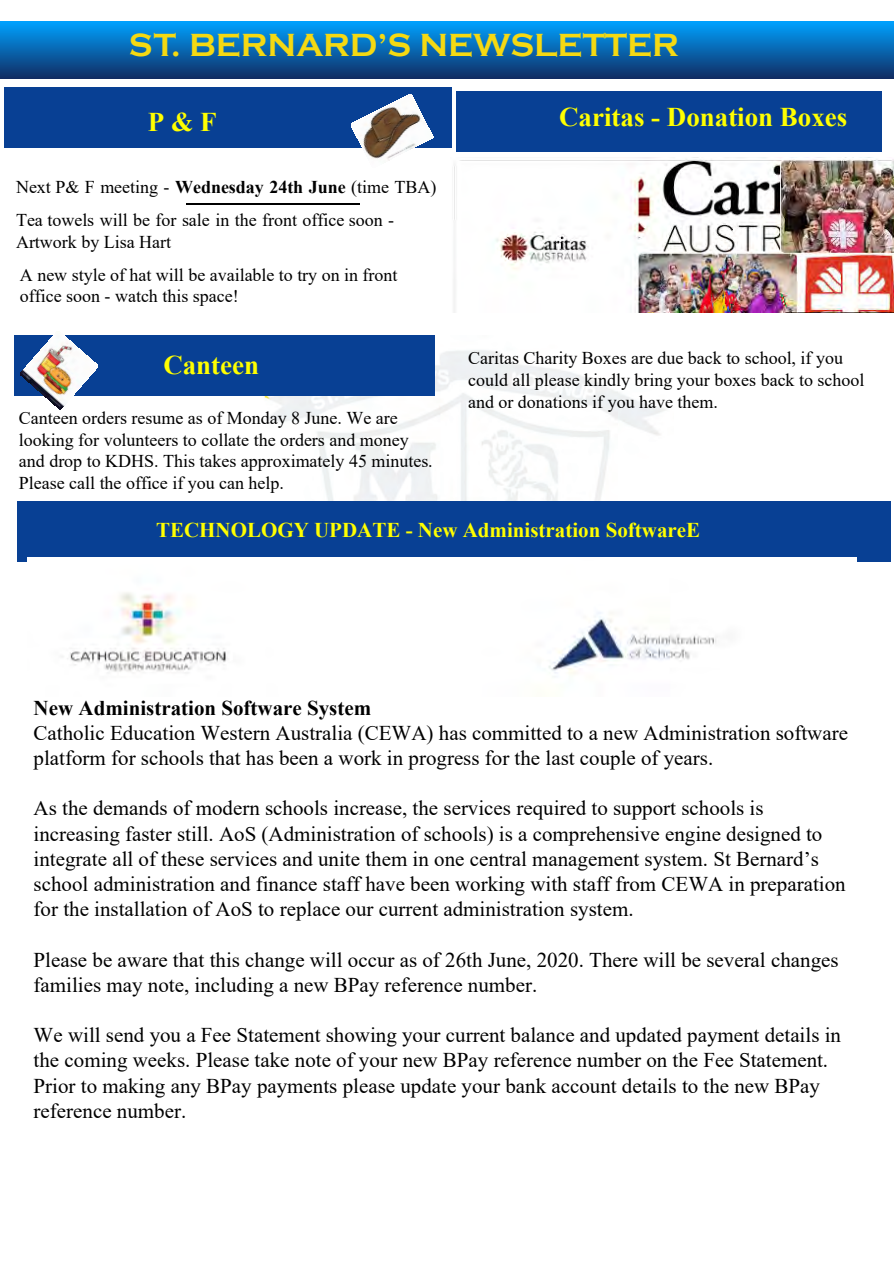
<style>
.page{position:relative;width:894px;height:1263px;background:#fff}
.page>*{position:absolute;margin:0;border:0;box-sizing:border-box;transform-origin:0 0}
.t1{font:700 33px "Copperplate Gothic";color:#f5d912}
.t2{font:700 27px "Times New Roman";color:#ff0}
.t3{font:700 27px "Times New Roman";color:#ff0}
.t4{font:21px/25.2px "Times New Roman";color:#000}
.t5{font:700 21px "Times New Roman";color:#ff0}
.t6{font:700 21px "Times New Roman";color:#000}
.t7{font:18px/21.6px "Times New Roman";color:#000}
.t8{font:18px/33.2px "Times New Roman";color:#000}
.s1{font-style:inherit}
.s2{font-weight:700}
</style>
<div class="page">
<div style="left:4px;top:88px;width:447px;height:60px;background:#084094"></div>
<div style="left:0;top:22px;width:894px;height:57px;background:linear-gradient(to bottom,#00a0fd,#112c62)"></div>
<img style="left:264px;top:350px;width:402px;height:151px">
<div style="left:15px;top:335px;width:420px;height:61px;background:#084094"></div>
<div style="left:17px;top:501px;width:873px;height:61px;background:#084094"></div>
<hr style="left:187px;top:203px;width:173px;height:2px;background:#000">
<img style="left:20px;top:335px;width:78px;height:74px">
<img style="left:351px;top:94px;width:82px;height:67px">
<div style="left:457px;top:91px;width:425px;height:61px;background:#084094"></div>
<img style="left:28px;top:558px;width:828px;height:116px">
<img style="left:454px;top:157px;width:440px;height:155px">
<h1 class="t1" style="left:129px;top:26px;width:551px">ST. BERNARD’S <span class="s1">NEWSLETTER</span></h1>
<p class="t2" style="left:148px;top:102px;width:70px">P &amp; F</p>
<p class="t2" style="left:559px;top:98px;width:290px"><span class="s1">C</span>aritas - Donation Boxes</p>
<p class="t8" style="left:16px;top:170px;width:422px">Next P&amp; F meeting - <span class="s2">Wednesday 24th June</span> (time TBA)<br>Tea towels will be for sale in the front office soon -</p>
<p class="t8" style="left:16px;top:225px;width:383px">Artwork by Lisa Hart<br>A new style of hat will be available to try on in front</p>
<p class="t8" style="left:20px;top:279px;width:220px">office soon - watch this space!</p>
<p class="t3" style="left:163px;top:346px;width:97px">Canteen</p>
<p class="t7" style="left:19px;top:407px;width:415px">Canteen orders resume as of Monday 8 June. We are looking for volunteers to collate the orders and money and drop to KDHS. This takes approximately 45 minutes.<br>Please call the office if you can help.</p>
<p class="t7" style="left:468px;top:347px;width:398px">Caritas Charity Boxes are due back to school, if you could all please kindly bring your boxes back to school and or donations if you have them.</p>
<p class="t5" style="left:156px;top:515px;width:546px">TECHNOLOGY UPDATE - New Administration SoftwareE</p>
<p class="t6" style="left:34px;top:692px;width:339px">New Administration Software System</p>
<p class="t4" style="left:34px;top:719px;width:816px">Catholic Education Western Australia (CEWA) has committed to a new Administration software platform for schools that has been a work in progress for the last couple of years.</p>
<p class="t4" style="left:34px;top:795px;width:814px">As the demands of modern schools increase, the services required to support schools is increasing faster still. AoS (Administration of schools) is a comprehensive engine designed to integrate all of these services and unite them in one central management system. St Bernard’s school administration and finance staff have been working with staff from CEWA in preparation for the installation of AoS to replace our current administration system.</p>
<p class="t4" style="left:34px;top:946px;width:807px">Please be aware that this change will occur as of 26th June, 2020. There will be several changes families may note, including a new BPay reference number.</p>
<p class="t4" style="left:34px;top:1022px;width:809px">We will send you a Fee Statement showing your current balance and updated payment details in the coming weeks. Please take note of your new BPay reference number on the Fee Statement.<br>Prior to making any BPay payments please update your bank account details to the new BPay reference number.</p>
</div>
